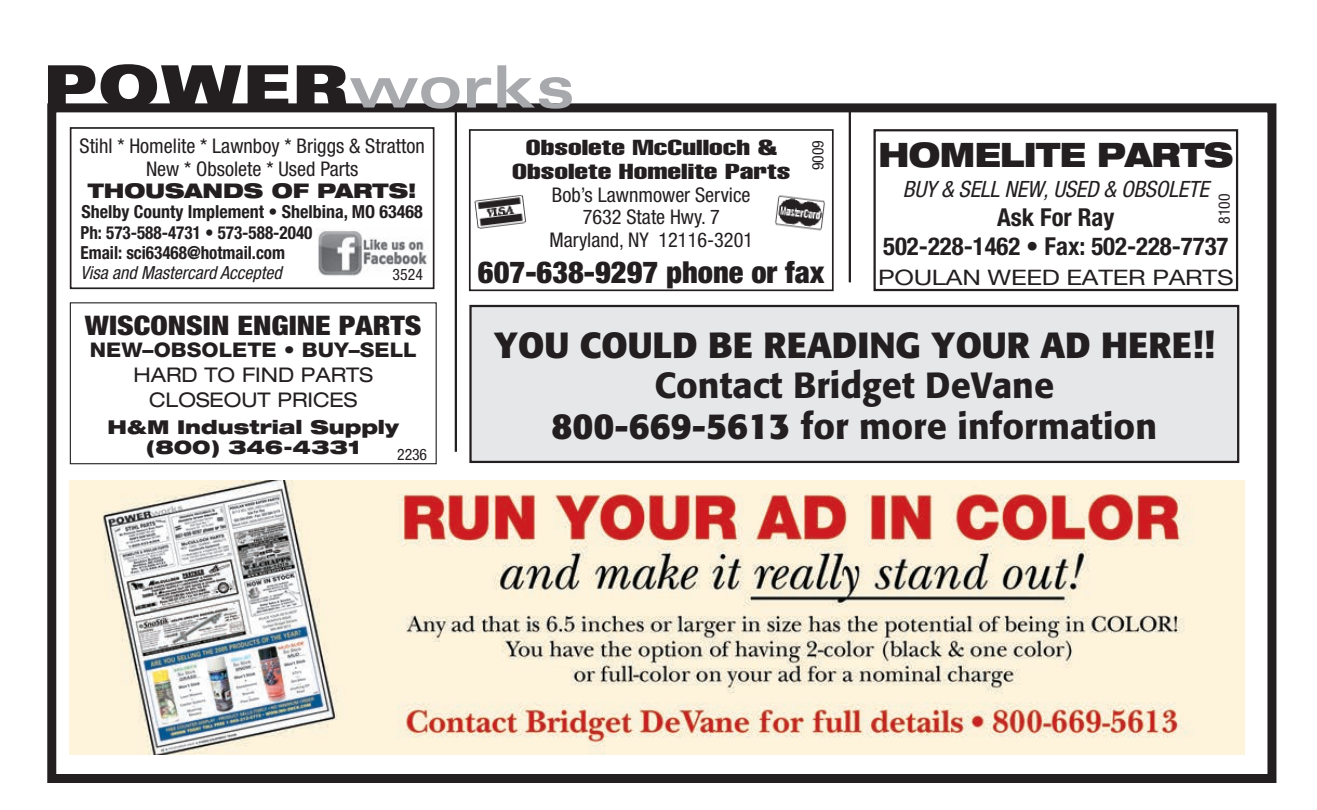
<style>
.page{position:relative;width:1317px;height:810px;background:#fff}
.page>*{position:absolute;margin:0;border:0;box-sizing:border-box;transform-origin:0 0}
.t1{font:900 expanded 58.5px "Univers";color:#231f20}
.t2{font:500 36px/40.5px "Formata";color:#231f20;text-align:center}
.t3{font:700 36px "Formata";color:#231f20}
.t4{font:900 expanded 33.75px "Helvetica Neue";letter-spacing:-.02em;color:#231f20;scale:.9 1}
.t5{font:900 condensed 30.38px "Helvetica Neue";color:#231f20}
.t6{font:900 condensed 27px "Helvetica Neue";color:#231f20;scale:1.15 1}
.t7{font:700 condensed 24.75px/29.2px "Helvetica Neue";color:#231f20;text-align:center}
.t8{font:italic condensed 22.5px "Helvetica Neue";letter-spacing:-.01em;color:#231f20}
.t9{font:extra-condensed 21.38px/24.8px "Helvetica";color:#231f20;text-align:center;scale:1.5 1}
.t10{font:21.38px "Helvetica Neue";letter-spacing:-.01em;color:#231f20;scale:1.2 1}
.t11{font:condensed 20.25px/22.5px "Helvetica Neue";color:#231f20;text-align:center}
.t12{font:expanded 20.25px/24.8px "Helvetica Neue";color:#231f20;text-align:center}
.t13{font:800 20.25px "Helvetica Neue";color:#231f20;scale:1.09 1}
.t14{font:900 expanded 20.25px "Helvetica Neue";color:#231f20}
.t15{font:900 expanded 19.12px/20.2px "Helvetica Neue";color:#231f20;text-align:center}
.t16{font:700 condensed 18px/20.2px "Helvetica Neue";color:#231f20}
.t17{font:italic condensed 18px "Helvetica Neue";color:#231f20}
.t18{font:condensed 15.75px "Helvetica Neue";color:#231f20}
.s1{font-weight:700;color:#a8a9ad}
.s2{font-weight:700}
</style>
<div class="page">
<div style="left:47px;top:103px;width:1229px;height:680px;border:9px solid #231f20"></div>
<hr style="left:848px;top:108px;width:2px;height:174px;background:#231f20">
<hr style="left:454px;top:108px;width:3px;height:344px;background:#231f20">
<div style="left:873px;top:129px;width:365px;height:162px;border:2px solid #231f20"></div>
<div style="left:70px;top:302px;width:366px;height:162px;border:1px solid #231f20"></div>
<div style="left:469px;top:129px;width:364px;height:162px;border:2px solid #231f20"></div>
<img style="left:474px;top:195px;width:53px;height:34px">
<img style="left:775px;top:195px;width:50px;height:36px">
<img style="left:70px;top:480px;width:1174px;height:275px">
<div style="left:70px;top:127px;width:364px;height:162px;border:2px solid #231f20"></div>
<img style="left:318px;top:229px;width:109px;height:47px">
<div style="left:470px;top:306px;width:768px;height:156px;background:#e6e7e9"></div>
<div style="left:469px;top:305px;width:770px;height:158px;border:2px solid #231f20"></div>
<h1 class="t1" style="left:43px;top:52px;width:533px">POWER<span class="s1">works</span></h1>
<p class="t11" style="left:80px;top:135px;width:346px">Stihl * Homelite * Lawnboy * Briggs &amp; Stratton<br>New * Obsolete * Used Parts</p>
<p class="t14" style="left:88px;top:178px;width:330px">THOUSANDS OF PARTS!</p>
<p class="t16" style="left:80px;top:202px;width:344px">Shelby County Implement • Shelbina, MO 63468<br>Ph: 573-588-4731 • 573-588-2040<br>Email: sci63468@hotmail.com</p>
<p class="t17" style="left:80px;top:262px;width:203px">Visa and Mastercard Accepted</p>
<p class="t18" style="left:392px;top:265px;width:32px">3524</p>
<p class="t9" style="left:512px;top:134px;width:187px">Obsolete McCulloch &amp;<br>Obsolete Homelite Parts</p>
<p class="t11" style="left:549px;top:183px;width:205px">Bob’s Lawnmower Service<br>7632 State Hwy. 7<br>Maryland, NY 12116-3201</p>
<h3 class="t5" style="left:478px;top:253px;width:348px">607-638-9297 phone or fax</h3>
<p class="t18" style="left:808px;top:170px;width:32px;rotate:-90deg">9009</p>
<h3 class="t4" style="left:878px;top:133px;width:395px">HOMELITE PARTS</h3>
<p class="t8" style="left:902px;top:176px;width:307px">BUY &amp; SELL NEW, USED &amp; OBSOLETE</p>
<p class="t7" style="left:883px;top:202px;width:347px">Ask For Ray<br>502-228-1462 • Fax: 502-228-7737</p>
<p class="t10" style="left:878px;top:264px;width:298px">POULAN WEED EATER PARTS</p>
<p class="t18" style="left:1215px;top:224px;width:32px;rotate:-90deg">8100</p>
<h3 class="t6" style="left:85px;top:308px;width:294px">WISCONSIN ENGINE PARTS</h3>
<p class="t13" style="left:90px;top:338px;width:301px">NEW–OBSOLETE • BUY–SELL</p>
<p class="t12" style="left:133px;top:362px;width:241px">HARD TO FIND PARTS<br>CLOSEOUT PRICES</p>
<p class="t15" style="left:108px;top:416px;width:293px">H&amp;M Industrial Supply (800) 346-4331</p>
<p class="t18" style="left:397px;top:445px;width:31px">2236</p>
<h2 class="t3" style="left:494px;top:322px;width:722px">YOU COULD BE READING YOUR AD HERE!!</h2>
<h2 class="t2" style="left:551px;top:365px;width:607px">Contact Bridget DeVane<br><span class="s2">800-669-5613</span> for more information</h2>
</div>
